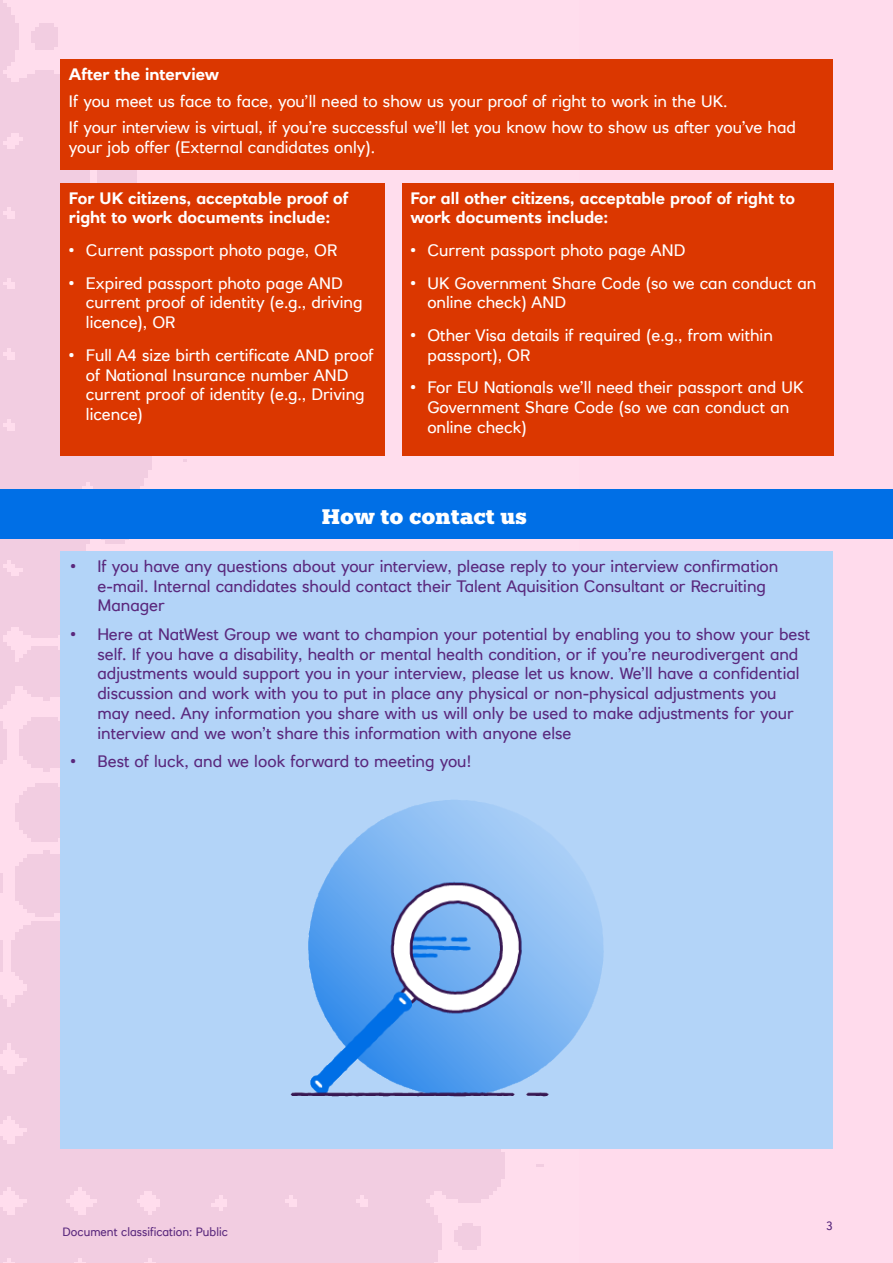
<style>
.page{position:relative;width:893px;height:1263px;background:#ffdbec}
.page>*{position:absolute;margin:0;border:0;box-sizing:border-box;transform-origin:0 0}
.t1{font:900 21px "Knile";color:#fff}
.t2{font:16.5px/19.8px "RN House Sans";color:#5a287d}
.t3{font:16.5px/19.8px "RN House Sans";color:#fff}
.t4{font:700 16.5px/19.8px "RN House Sans";color:#fff}
.t5{font:12px "RN House Sans";color:#5a287d}
</style>
<div class="page">
<img style="left:0;top:0;width:578px;height:1263px">
<div style="left:60px;top:60px;width:773px;height:110px;background:#db3700"></div>
<div style="left:60px;top:183px;width:325px;height:273px;background:#db3700"></div>
<div style="left:402px;top:183px;width:431px;height:273px;background:#db3700"></div>
<div style="left:60px;top:551px;width:773px;height:597px;background:#b3d4f8"></div>
<div style="left:0;top:489px;width:893px;height:49px;background:#006fe6"></div>
<img style="left:290px;top:800px;width:314px;height:296px">
<p class="t4" style="left:69px;top:65px;width:152px">After the interview</p>
<p class="t3" style="left:69px;top:87px;width:728px;line-height:26.2px">If you meet us face to face, you’ll need to show us your proof of right to work in the UK.<br>If your interview is virtual, if you’re successful we’ll let you know how to show us after you’ve had</p>
<p class="t3" style="left:69px;top:137px;width:308px">your job offer (External candidates only).</p>
<p class="t4" style="left:69px;top:188px;width:281px">For UK citizens, acceptable proof of right to work documents include:</p>
<p class="t3" style="left:69px;top:240px;width:270px">• Current passport photo page, OR</p>
<p class="t3" style="left:86px;top:273px;width:278px;text-indent:-17px">• Expired passport photo page AND current proof of identity (e.g., driving licence), OR</p>
<p class="t3" style="left:86px;top:345px;width:289px;text-indent:-17px">• Full A4 size birth certificate AND proof of National Insurance number AND current proof of identity (e.g., Driving licence)</p>
<p class="t4" style="left:410px;top:188px;width:386px">For all other citizens, acceptable proof of right to work documents include:</p>
<p class="t3" style="left:410px;top:240px;width:277px">• Current passport photo page AND</p>
<p class="t3" style="left:427px;top:273px;width:391px;text-indent:-17px">• UK Government Share Code (so we can conduct an online check) AND</p>
<p class="t3" style="left:427px;top:325px;width:347px;text-indent:-17px">• Other Visa details if required (e.g., from within passport), OR</p>
<p class="t3" style="left:427px;top:377px;width:378px;text-indent:-17px">• For EU Nationals we’ll need their passport and UK<br>Government Share Code (so we can conduct an online check)</p>
<p class="t1" style="left:322px;top:503px;width:207px">How to contact us</p>
<p class="t2" style="left:97px;top:556px;width:682px;text-indent:-27px">• If you have any questions about your interview, please reply to your interview confirmation e-mail. Internal candidates should contact their Talent Aquisition Consultant or Recruiting<br>Manager</p>
<p class="t2" style="left:97px;top:624px;width:714px;text-indent:-27px">• Here at NatWest Group we want to champion your potential by enabling you to show your best self. If you have a disability, health or mental health condition, or if you’re neurodivergent and adjustments would support you in your interview, please let us know. We’ll have a confidential discussion and work with you to put in place any physical or non-physical adjustments you may need. Any information you share with us will only be used to make adjustments for your interview and we won’t share this information with anyone else</p>
<p class="t2" style="left:70px;top:751px;width:403px">• Best of luck, and we look forward to meeting you!</p>
<p class="t5" style="left:63px;top:1224px;width:167px">Document classification: Public</p>
<p class="t5" style="left:826px;top:1218px;width:8px">3</p>
</div>
